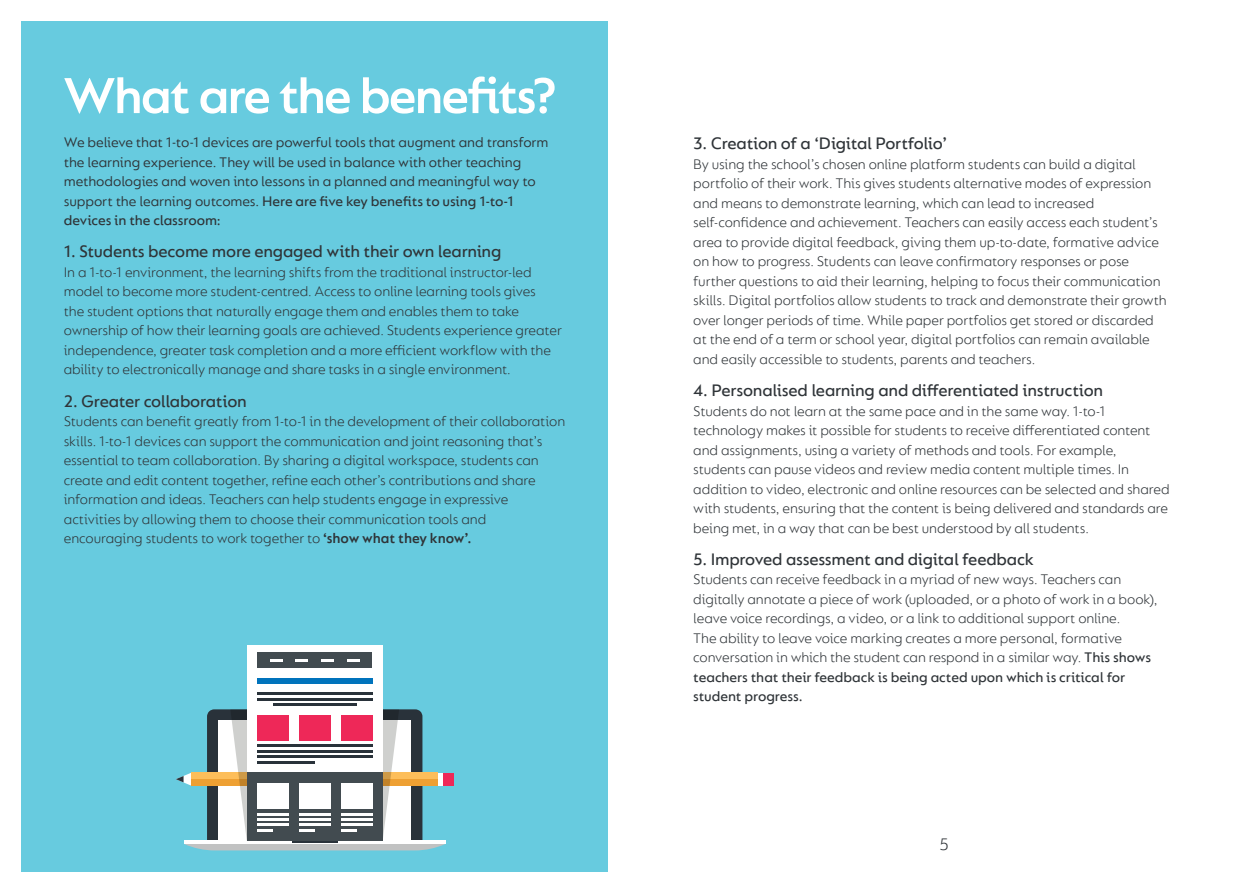
<style>
.page{position:relative;width:1259px;height:893px;background:#fff}
.page>*{position:absolute;margin:0;border:0;box-sizing:border-box;transform-origin:0 0}
.t1{font:600 54px "FS Lucas";letter-spacing:-.045em;color:#fff}
.t2{font:500 18px "FS Lucas";letter-spacing:-.015em;color:#2f3438}
.Page_Number_-_Align{font:300 18px "FS Lucas";color:#2f3438}
.t3{font:300 15px/19.5px "FS Lucas";letter-spacing:-.01em;color:#2f3438}
.t4{font:15px/19.5px "FS Lucas";letter-spacing:-.01em;color:#2f3438}
.s1{font-weight:500}
.s2{font-weight:600}
</style>
<div class="page">
<div style="left:21px;top:21px;width:587px;height:851px;background:#67cbdf"></div>
<div style="left:443px;top:773px;width:10px;height:13px;background:#ee2858"></div>
<div style="left:247px;top:645px;width:136px;height:196px;background:#fff"></div>
<div style="left:257px;top:653px;width:115px;height:15px;background:#424b50"></div>
<div style="left:257px;top:678px;width:115px;height:5px;background:#0073bc"></div>
<svg style="left:176px;top:709px;width:269px;height:141px"></svg>
<hr style="left:257px;top:745px;width:115px;height:2px;background:#29323a">
<hr style="left:257px;top:750px;width:115px;height:3px;background:#29323a">
<hr style="left:257px;top:756px;width:115px;height:2px;background:#29323a">
<hr style="left:257px;top:761px;width:58px;height:2px;background:#29323a">
<hr style="left:257px;top:693px;width:115px;height:2px;background:#29323a">
<hr style="left:257px;top:698px;width:115px;height:2px;background:#29323a">
<hr style="left:273px;top:703px;width:83px;height:3px;background:#29323a">
<svg style="left:270px;top:659px;width:13px;height:3px"></svg>
<svg style="left:295px;top:659px;width:13px;height:3px"></svg>
<svg style="left:321px;top:659px;width:13px;height:3px"></svg>
<svg style="left:347px;top:659px;width:12px;height:3px"></svg>
<p class="t1" style="left:63px;top:65px;width:495px">What are the benefits?</p>
<p class="t4" style="left:64px;top:132px;width:486px">We believe that 1-to-1 devices are powerful tools that augment and transform the learning experience. They will be used in balance with other teaching methodologies and woven into lessons in a planned and meaningful way to support the learning outcomes. <span class="s1">Here are five key benefits to using 1-to-1 devices in the classroom:</span></p>
<p class="t2" style="left:64px;top:241px;width:439px">1. Students become more engaged with their own learning</p>
<p class="t3" style="left:64px;top:262px;width:499px">In a 1-to-1 environment, the learning shifts from the traditional instructor-led model to become more student-centred. Access to online learning tools gives<br>the student options that naturally engage them and enables them to take ownership of how their learning goals are achieved. Students experience greater independence, greater task completion and a more efficient workflow with the ability to electronically manage and share tasks in a single environment.</p>
<p class="t2" style="left:64px;top:391px;width:185px">2. Greater collaboration</p>
<p class="t3" style="left:64px;top:411px;width:503px">Students can benefit greatly from 1-to-1 in the development of their collaboration skills. 1-to-1 devices can support the communication and joint reasoning that’s essential to team collaboration. By sharing a digital workspace, students can create and edit content together, refine each other’s contributions and share information and ideas. Teachers can help students engage in expressive activities by allowing them to choose their communication tools and encouraging students to work together to <span class="s2">‘show what they know’.</span></p>
<p class="t2" style="left:693px;top:133px;width:255px">3. Creation of a ‘Digital Portfolio’</p>
<p class="t3" style="left:693px;top:154px;width:475px">By using the school’s chosen online platform students can build a digital portfolio of their work. This gives students alternative modes of expression and means to demonstrate learning, which can lead to increased self-confidence and achievement. Teachers can easily access each student’s area to provide digital feedback, giving them up-to-date, formative advice on how to progress. Students can leave confirmatory responses or pose further questions to aid their learning, helping to focus their communication skills. Digital portfolios allow students to track and demonstrate their growth over longer periods of time. While paper portfolios get stored or discarded at the end of a term or school year, digital portfolios can remain available and easily accessible to students, parents and teachers.</p>
<p class="t2" style="left:693px;top:380px;width:411px">4. Personalised learning and differentiated instruction</p>
<p class="t3" style="left:693px;top:401px;width:478px">Students do not learn at the same pace and in the same way. 1-to-1 technology makes it possible for students to receive differentiated content and assignments, using a variety of methods and tools. For example, students can pause videos and review media content multiple times. In addition to video, electronic and online resources can be selected and shared with students, ensuring that the content is being delivered and standards are being met, in a way that can be best understood by all students.</p>
<p class="t2" style="left:693px;top:549px;width:342px">5. Improved assessment and digital feedback</p>
<p class="t3" style="left:693px;top:569px;width:466px">Students can receive feedback in a myriad of new ways. Teachers can digitally annotate a piece of work (uploaded, or a photo of work in a book), leave voice recordings, a video, or a link to additional support online.<br>The ability to leave voice marking creates a more personal, formative conversation in which the student can respond in a similar way. <span class="s1">This shows teachers that their feedback is being acted upon which is critical for student progress.</span></p>
<p class="Page_Number_-_Align" style="left:939px;top:834px;width:11px">5</p>
</div>
